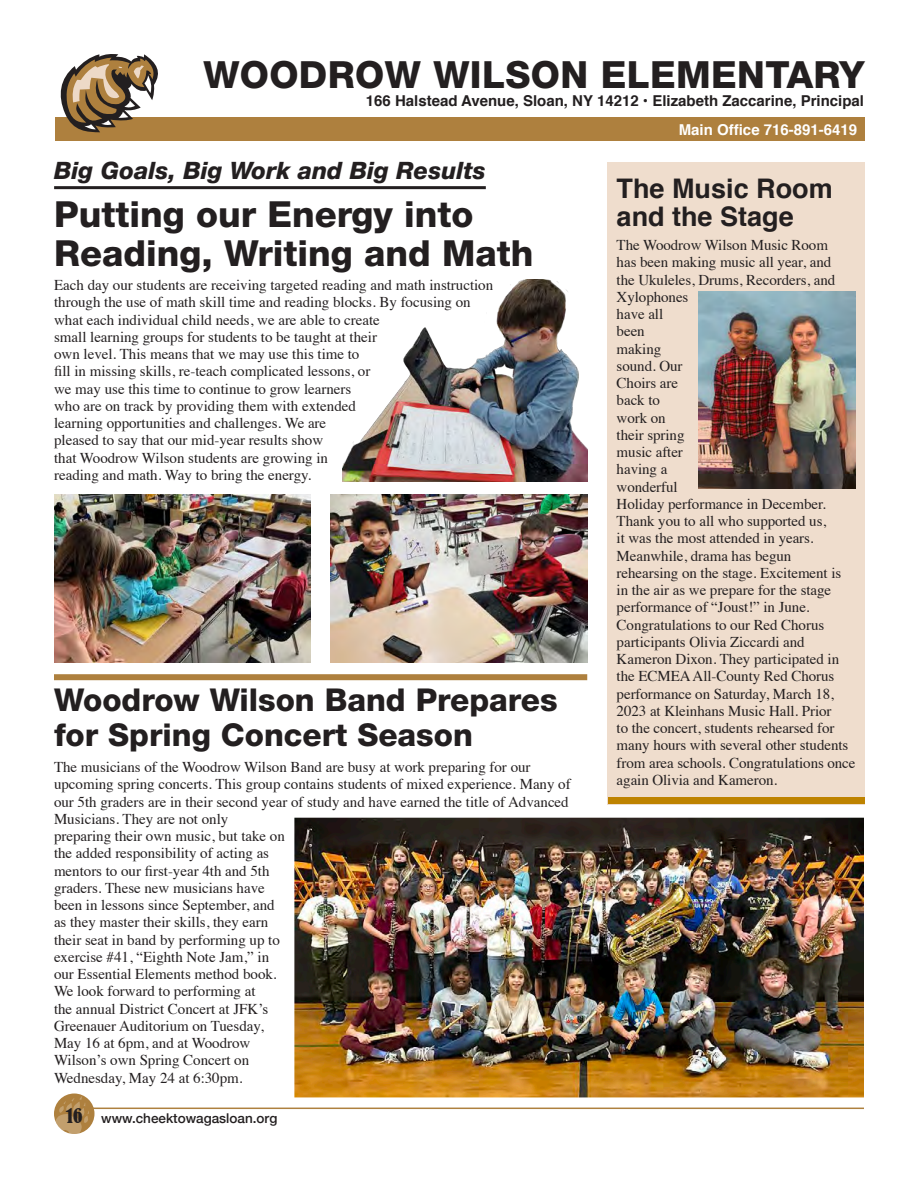
<style>
.page{position:relative;width:918px;height:1188px;background:#fff}
.page>*{position:absolute;margin:0;border:0;box-sizing:border-box;transform-origin:0 0}
.t1{font:800 37.5px "Helvetica Neue LT Std";letter-spacing:.01em;color:#231f20}
.Heading{font:800 36px/39px "Helvetica Neue LT Std";color:#231f20}
.head_w_rule{font:800 31.5px/34.5px "Helvetica Neue LT Std";color:#231f20}
.Sub_head{font:700 27px/28.5px "Helvetica";color:#231f20}
.Sub_head-2{font:italic 800 24px "Helvetica Neue LT Std";color:#231f20}
.body_Text_10_11_5{font:15px/17.2px "Times";color:#231f20}
.t2{font:700 15px "Helvetica";color:#231f20}
.t3{font:700 15px "Helvetica";color:#fff}
.t4{font:500 13.5px "Helvetica Neue";color:#231f20}
.s1{font-family:"Bernhard Std";font-weight:700;font-stretch:condensed;font-size:21px}
</style>
<div class="page">
<div style="left:55px;top:118px;width:810px;height:23px;background:#ae803e"></div>
<svg style="left:61px;top:54px;width:97px;height:78px"></svg>
<hr style="left:74px;top:1108px;width:790px;height:1px;background:#ae803e">
<div style="left:54px;top:1094px;width:40px;height:40px;background:#ae803e;border-radius:50%"></div>
<svg style="left:55px;top:1096px;width:34px;height:38px"></svg>
<div style="left:608px;top:162px;width:257px;height:642px;background:#efddcd"></div>
<div style="left:54px;top:674px;width:533px;height:6px;background:#ae803e"></div>
<hr style="left:54px;top:186px;width:432px;height:3px;background:#231f20">
<img style="left:54px;top:494px;width:256px;height:169px">
<img style="left:331px;top:494px;width:256px;height:169px">
<img style="left:343px;top:280px;width:244px;height:202px">
<img style="left:294px;top:818px;width:570px;height:279px">
<img style="left:699px;top:292px;width:157px;height:197px">
<div style="left:608px;top:797px;width:257px;height:7px;background:#be8300"></div>
<h1 class="t1" style="left:203px;top:52px;width:663px">WOODROW WILSON ELEMENTARY</h1>
<p class="t2" style="left:366px;top:89px;width:500px">166 Halstead Avenue, Sloan, NY 14212 • Elizabeth Zaccarine, Principal</p>
<h1 class="Sub_head-2" style="left:54px;top:156px;width:433px">Big Goals, Big Work and Big Results</h1>
<h1 class="Heading" style="left:54px;top:195px;width:481px">Putting our Energy into<br>Reading, Writing and Math</h1>
<p class="body_Text_10_11_5" style="left:54px;top:275px;width:441px">Each day our students are receiving targeted reading and math instruction through the use of math skill time and reading blocks. By focusing on what each individual child needs, we are able to create<br>small learning groups for students to be taught at their<br>own level. This means that we may use this time to<br>fill in missing skills, re-teach complicated lessons, or<br>we may use this time to continue to grow learners<br>who are on track by providing them with extended<br>learning opportunities and challenges. We are<br>pleased to say that our mid-year results show<br>that Woodrow Wilson students are growing in<br>reading and math. Way to bring the energy.</p>
<h1 class="head_w_rule" style="left:54px;top:683px;width:505px">Woodrow Wilson Band Prepares for Spring Concert Season</h1>
<p class="body_Text_10_11_5" style="left:54px;top:757px;width:518px">The musicians of the Woodrow Wilson Band are busy at work preparing for our upcoming spring concerts. This group contains students of mixed experience. Many of our 5th graders are in their second year of study and have earned the title of Advanced Musicians. They are not only<br>preparing their own music, but take on<br>the added responsibility of acting as<br>mentors to our first-year 4th and 5th<br>graders. These new musicians have<br>been in lessons since September, and<br>as they master their skills, they earn<br>their seat in band by performing up to<br>exercise #41, “Eighth Note Jam,” in<br>our Essential Elements method book.<br>We look forward to performing at<br>the annual District Concert at JFK’s<br>Greenauer Auditorium on Tuesday,<br>May 16 at 6pm, and at Woodrow<br>Wilson’s own Spring Concert on<br>Wednesday, May 24 at 6:30pm.</p>
<p class="t4" style="left:66px;top:1107px;width:213px"><span class="s1">16</span> www.cheektowagasloan.org</p>
<p class="t3" style="left:679px;top:118px;width:180px">Main Office 716-891-6419</p>
<h1 class="Sub_head" style="left:617px;top:174px;width:218px">The Music Room and the Stage</h1>
<p class="body_Text_10_11_5" style="left:617px;top:235px;width:240px">The Woodrow Wilson Music Room<br>has been making music all year, and<br>the Ukuleles, Drums, Recorders, and<br>Xylophones<br>have all<br>been<br>making<br>sound. Our<br>Choirs are<br>back to<br>work on<br>their spring<br>music after<br>having a<br>wonderful<br>Holiday performance in December.<br>Thank you to all who supported us,<br>it was the most attended in years.<br>Meanwhile, drama has begun rehearsing on the stage. Excitement is in the air as we prepare for the stage performance of “Joust!” in June.<br>Congratulations to our Red Chorus participants Olivia Ziccardi and<br>Kameron Dixon. They participated in the ECMEA All-County Red Chorus performance on Saturday, March 18,<br>2023 at Kleinhans Music Hall. Prior<br>to the concert, students rehearsed for many hours with several other students from area schools. Congratulations once again Olivia and Kameron.</p>
</div>
